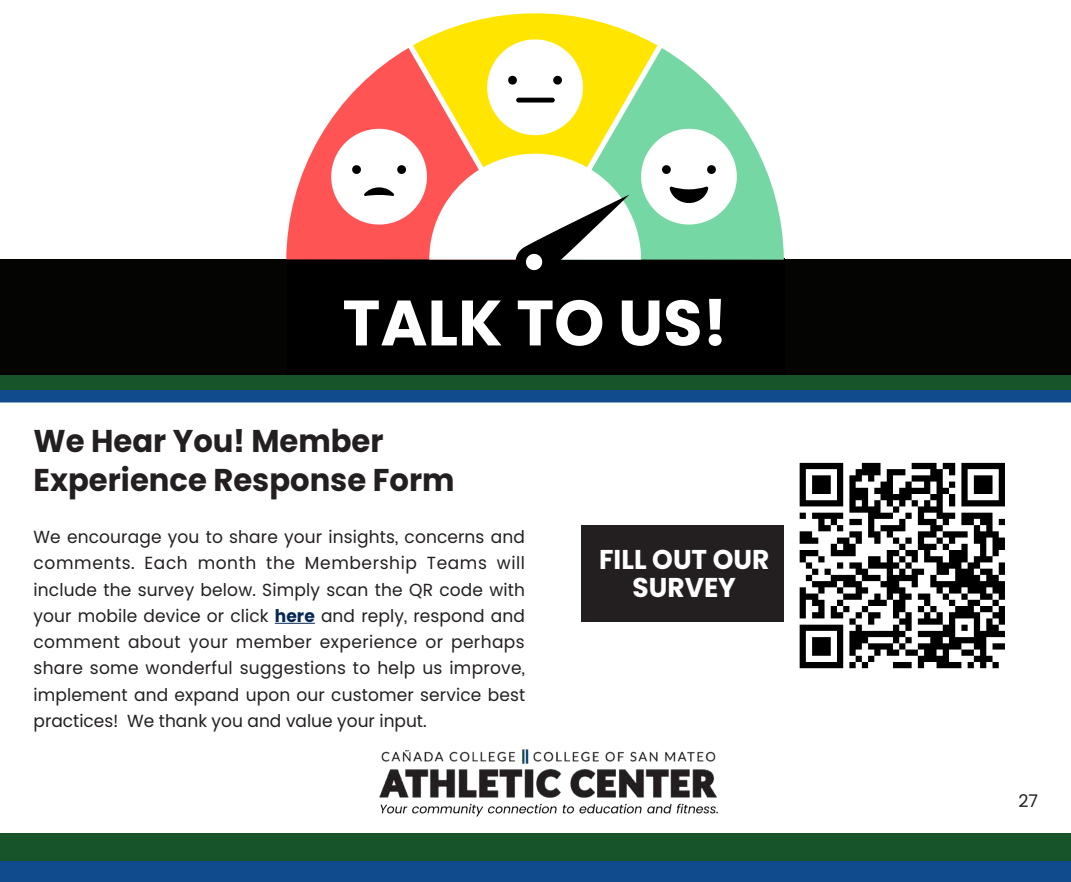
<style>
.page{position:relative;width:1071px;height:882px;background:#fff}
.page>*{position:absolute;margin:0;border:0;box-sizing:border-box;transform-origin:0 0}
.t1{font:700 64.05px "Poppins";color:#fff}
.t2{font:700 31.5px/38.5px "Poppins";color:#231f20}
.t3{font:700 27.12px/27.1px "Poppins";color:#fff;text-align:center}
.t4{font:17.5px/26.2px "Poppins";color:#231f20;text-align:justify}
.s1{font-weight:700;color:#052954}
</style>
<div class="page">
<div style="left:0;top:260px;width:1071px;height:135px;background:#040503"></div>
<div style="left:287px;top:258px;width:497px;height:125px;background:#000"></div>
<svg style="left:425px;top:13px;width:220px;height:26px;fill:#ffe500"></svg>
<svg style="left:287px;top:120px;width:44px;height:140px;fill:#ff5354"></svg>
<svg style="left:737px;top:117px;width:47px;height:143px;fill:#75d7a3"></svg>
<svg style="left:331px;top:39px;width:406px;height:232px"></svg>
<hr style="left:275px;top:623px;width:40px;height:1px;background:#052954">
<svg style="left:0;top:390px;width:1071px;height:13px;background:#185191"></svg>
<div style="left:0;top:375px;width:1071px;height:15px;background:#17542a"></div>
<div style="left:0;top:834px;width:1071px;height:27px;background:#17542a"></div>
<div style="left:0;top:861px;width:1071px;height:21px;background:#0f4b8d"></div>
<img style="left:379px;top:749px;width:339px;height:68px">
<div style="left:581px;top:525px;width:206px;height:96px;background:#231f20"></div>
<div style="left:785px;top:446px;width:237px;height:242px;background:#fff"></div>
<svg style="left:799px;top:462px;width:206px;height:207px"></svg>
<p class="t1" style="left:343px;top:286px;width:387px">TALK TO US!</p>
<p class="t2" style="left:34px;top:422px;width:423px">We Hear You! Member<br>Experience Response Form</p>
<p class="t4" style="left:34px;top:524px;width:493px">We encourage you to share your insights, concerns and comments. Each month the Membership Teams will include the survey below. Simply scan the QR code with your mobile device or click <span class="s1">here</span> and reply, respond and comment about your member experience or perhaps share some wonderful suggestions to help us improve, implement and expand upon our customer service best practices! We thank you and value your input.</p>
<p class="t3" style="left:599px;top:547px;width:172px">FILL OUT OUR<br>SURVEY</p>
<p class="t4" style="left:1018px;top:787px;width:21px">27</p>
</div>
